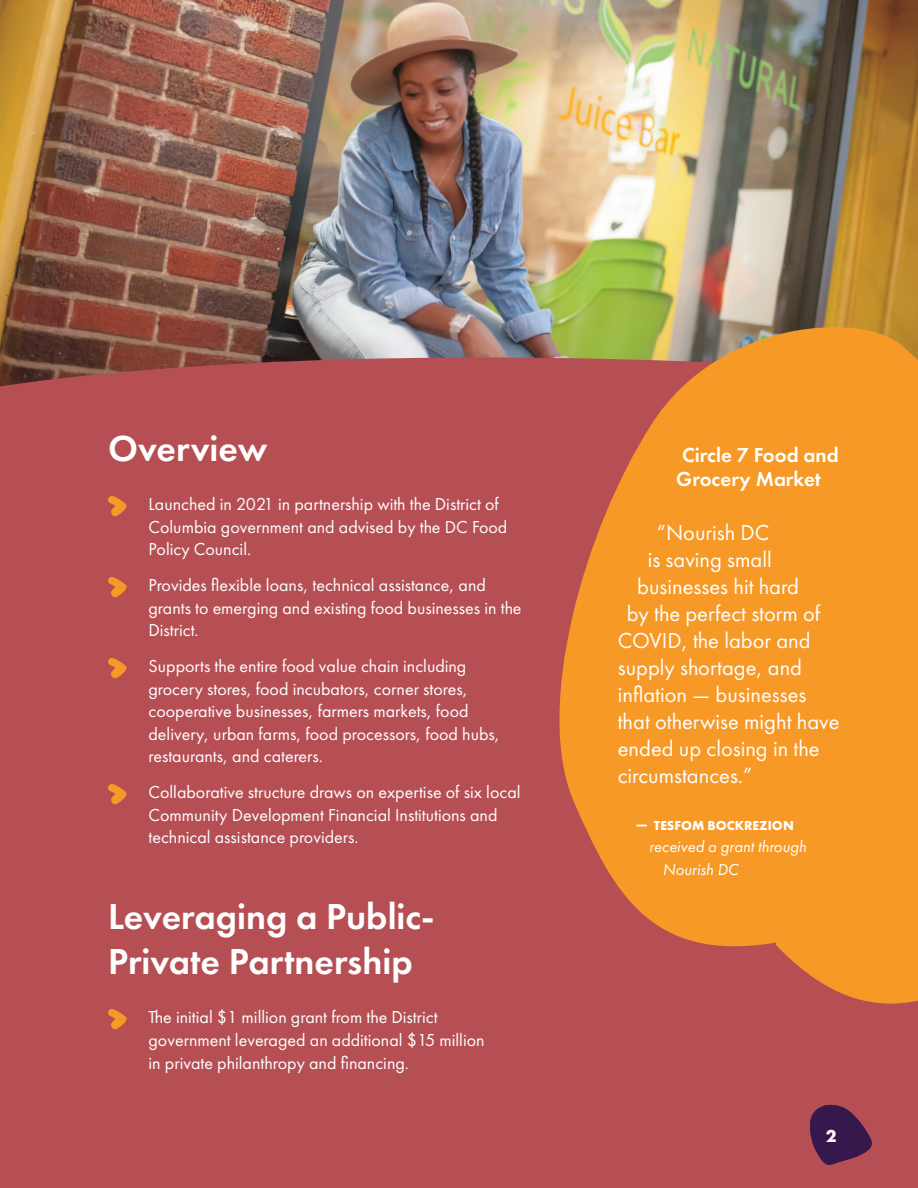
<style>
.page{position:relative;width:918px;height:1188px;background:#fff}
.page>*{position:absolute;margin:0;border:0;box-sizing:border-box;transform-origin:0 0}
.t1{font:600 37.5px/45px "Futura PT";color:#fff}
.t2{font:22.5px "Futura PT";color:#fff}
.t3{font:600 21px/24px "Futura PT";color:#fff}
.t4{font:18px/22.5px "Futura PT";color:#fff}
.t5{font:700 18px "Futura PT";color:#fff}
.t6{font:italic 16.5px/22.5px "Futura PT";color:#fff}
.t7{font:700 13.5px "Futura PT";color:#fff}
</style>
<div class="page">
<img style="left:0;top:0;width:918px;height:327px">
<div style="left:0;top:327px;width:918px;height:861px;background:#b54f54"></div>
<svg style="left:107px;top:495px;width:21px;height:22px"></svg>
<svg style="left:107px;top:576px;width:21px;height:22px"></svg>
<svg style="left:107px;top:657px;width:21px;height:22px"></svg>
<svg style="left:107px;top:783px;width:21px;height:22px"></svg>
<svg style="left:107px;top:1008px;width:21px;height:22px"></svg>
<svg style="left:809px;top:1102px;width:64px;height:63px"></svg>
<svg style="left:534px;top:312px;width:384px;height:727px;fill:#f79926"></svg>
<h1 class="t1" style="left:108px;top:425px;width:161px">Overview</h1>
<p class="t4" style="left:149px;top:493px;width:360px">Launched in 2021 in partnership with the District of<br>Columbia government and advised by the DC Food<br>Policy Council.</p>
<p class="t4" style="left:149px;top:574px;width:375px">Provides flexible loans, technical assistance, and grants to emerging and existing food businesses in the<br>District.</p>
<p class="t4" style="left:149px;top:655px;width:353px">Supports the entire food value chain including grocery stores, food incubators, corner stores, cooperative businesses, farmers markets, food delivery, urban farms, food processors, food hubs, restaurants, and caterers.</p>
<p class="t4" style="left:149px;top:781px;width:374px">Collaborative structure draws on expertise of six local<br>Community Development Financial Institutions and technical assistance providers.</p>
<h1 class="t1" style="left:108px;top:893px;width:328px">Leveraging a Public-<br>Private Partnership</h1>
<p class="t4" style="left:149px;top:1006px;width:338px;line-height:23px">The initial $1 million grant from the District government leveraged an additional $15 million in private philanthropy and financing.</p>
<p class="t3" style="left:676px;top:443px;width:164px">Circle 7 Food and<br>Grocery Market</p>
<p class="t2" style="left:657px;top:519px;width:114px">“Nourish DC</p>
<p class="t2" style="left:648px;top:546px;width:125px">is saving small</p>
<p class="t2" style="left:637px;top:573px;width:163px">businesses hit hard</p>
<p class="t2" style="left:627px;top:600px;width:195px">by the perfect storm of</p>
<p class="t2" style="left:618px;top:627px;width:194px">COVID, the labor and</p>
<p class="t2" style="left:618px;top:654px;width:186px">supply shortage, and</p>
<p class="t2" style="left:618px;top:681px;width:190px">inflation — businesses</p>
<p class="t2" style="left:618px;top:708px;width:223px">that otherwise might have</p>
<p class="t2" style="left:618px;top:735px;width:203px">ended up closing in the</p>
<p class="t2" style="left:618px;top:762px;width:136px">circumstances.”</p>
<p class="t7" style="left:636px;top:816px;width:160px">— TESFOM BOCKREZION</p>
<p class="t6" style="left:663px;top:835px;width:145px;text-indent:-13px">received a grant through<br>Nourish DC</p>
<p class="t5" style="left:826px;top:1124px;width:12px">2</p>
</div>
